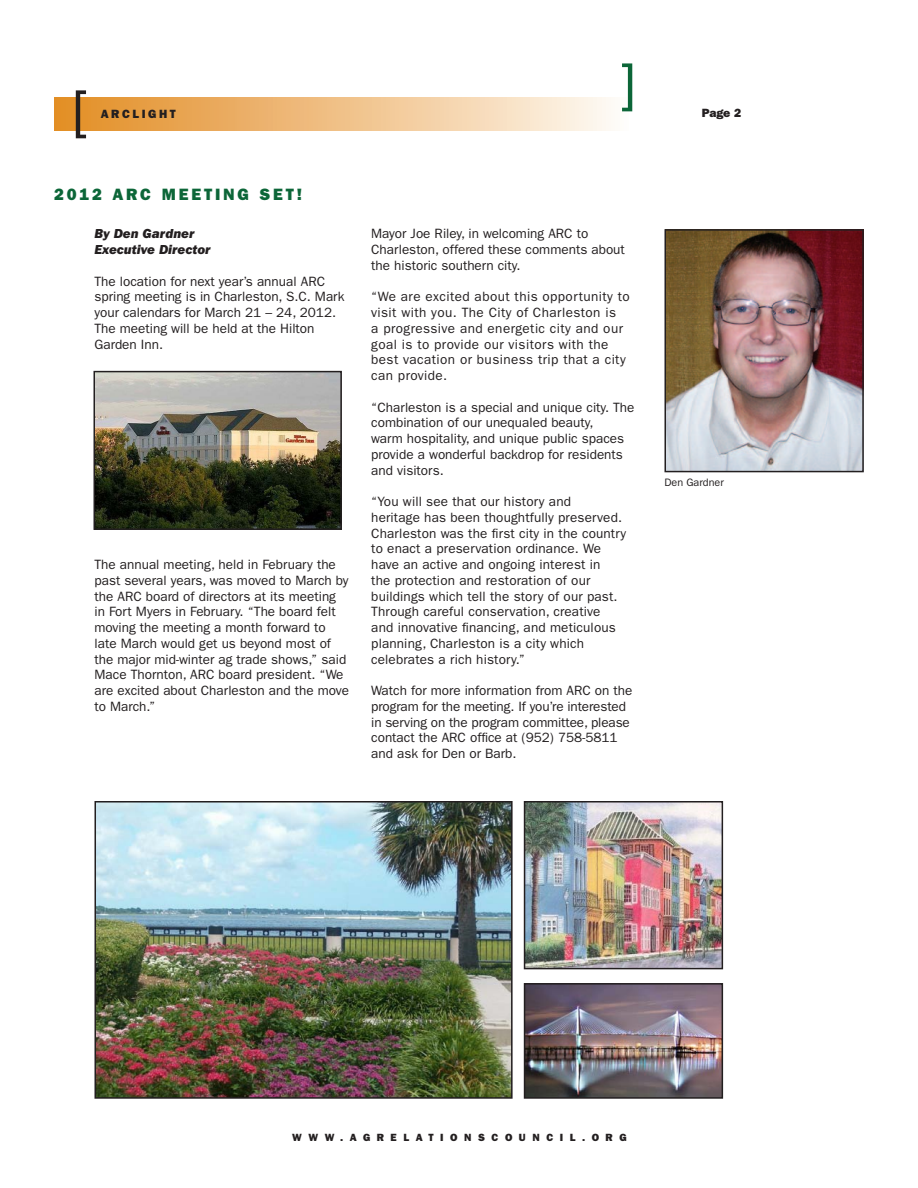
<style>
.page{position:relative;width:918px;height:1188px;background:#fff}
.page>*{position:absolute;margin:0;border:0;box-sizing:border-box;transform-origin:0 0}
.Headline{font:16.5px "ITC Franklin Gothic Std Hvy";letter-spacing:.17em;color:#0c6638}
.body{font:13.5px/15.8px "ITC Franklin Gothic Std";color:#231f20}
.body-2{font:13.5px/15.8px "ITC Franklin Gothic Std";letter-spacing:.03em;color:#231f20}
.body-3{font:13.5px "ITC Franklin Gothic Std Hvy It";color:#231f20}
.Points_of_Interest-H{font:12px "ITC Franklin Gothic Std Hvy";letter-spacing:.22em;color:#231f20}
.page{font:12px "ITC Franklin Gothic Std Hvy";color:#231f20}
.t1{font:10.8px "ITC Franklin Gothic Std";color:#231f20}
.Date_Issue{font:10.5px "ITC Franklin Gothic Std Hvy";letter-spacing:.625em;color:#231f20}
</style>
<div class="page">
<div style="left:54px;top:97px;width:574px;height:34px;background:linear-gradient(to right,#e28b21,#fef9f3)"></div>
<svg style="left:622px;top:63px;width:10px;height:48px"></svg>
<svg style="left:76px;top:90px;width:10px;height:48px"></svg>
<img style="left:667px;top:232px;width:194px;height:237px">
<div style="left:664px;top:229px;width:200px;height:243px;border:2px solid #231f20"></div>
<img style="left:527px;top:986px;width:193px;height:110px">
<div style="left:524px;top:983px;width:199px;height:116px;border:2px solid #231f20"></div>
<img style="left:98px;top:804px;width:412px;height:292px">
<div style="left:95px;top:801px;width:418px;height:298px;border:2px solid #231f20"></div>
<img style="left:97px;top:374px;width:242px;height:153px">
<div style="left:94px;top:371px;width:248px;height:159px;border:2px solid #231f20"></div>
<img style="left:527px;top:804px;width:193px;height:162px">
<div style="left:524px;top:801px;width:199px;height:168px;border:2px solid #231f20"></div>
<p class="Points_of_Interest-H" style="left:101px;top:107px;width:77px">ARCLIGHT</p>
<p class="page" style="left:702px;top:106px;width:41px">Page 2</p>
<p class="Headline" style="left:54px;top:185px;width:250px">2012 ARC MEETING SET!</p>
<p class="body-3" style="left:94px;top:226px;width:101px">By Den Gardner</p>
<p class="body-3" style="left:94px;top:242px;width:118px">Executive Director</p>
<p class="body" style="left:94px;top:273px;width:252px">The location for next year’s annual ARC spring meeting is in Charleston, S.C. Mark your calendars for March 21 – 24, 2012.<br>The meeting will be held at the Hilton Garden Inn.</p>
<p class="body" style="left:94px;top:557px;width:256px">The annual meeting, held in February the past several years, was moved to March by the ARC board of directors at its meeting in Fort Myers in February. “The board felt moving the meeting a month forward to late March would get us beyond most of the major mid-winter ag trade shows,” said Mace Thornton, ARC board president. “We are excited about Charleston and the move to March.”</p>
<p class="body" style="left:371px;top:226px;width:255px">Mayor Joe Riley, in welcoming ARC to<br>Charleston, offered these comments about the historic southern city.</p>
<p class="body-2" style="left:371px;top:289px;width:260px">“We are excited about this opportunity to visit with you. The City of Charleston is<br>a progressive and energetic city and our goal is to provide our visitors with the best vacation or business trip that a city can provide.</p>
<p class="body" style="left:371px;top:399px;width:265px">“Charleston is a special and unique city. The combination of our unequaled beauty,<br>warm hospitality, and unique public spaces provide a wonderful backdrop for residents and visitors.</p>
<p class="body" style="left:371px;top:494px;width:256px">“You will see that our history and<br>heritage has been thoughtfully preserved.<br>Charleston was the first city in the country to enact a preservation ordinance. We have an active and ongoing interest in<br>the protection and restoration of our buildings which tell the story of our past.<br>Through careful conservation, creative<br>and innovative financing, and meticulous planning, Charleston is a city which celebrates a rich history.”</p>
<p class="body" style="left:371px;top:683px;width:263px">Watch for more information from ARC on the program for the meeting. If you’re interested in serving on the program committee, please contact the ARC office at (952) 758-5811 and ask for Den or Barb.</p>
<p class="t1" style="left:665px;top:476px;width:61px">Den Gardner</p>
<p class="Date_Issue" style="left:292px;top:1131px;width:336px">WWW.AGRELATIONSCOUNCIL.ORG</p>
</div>
